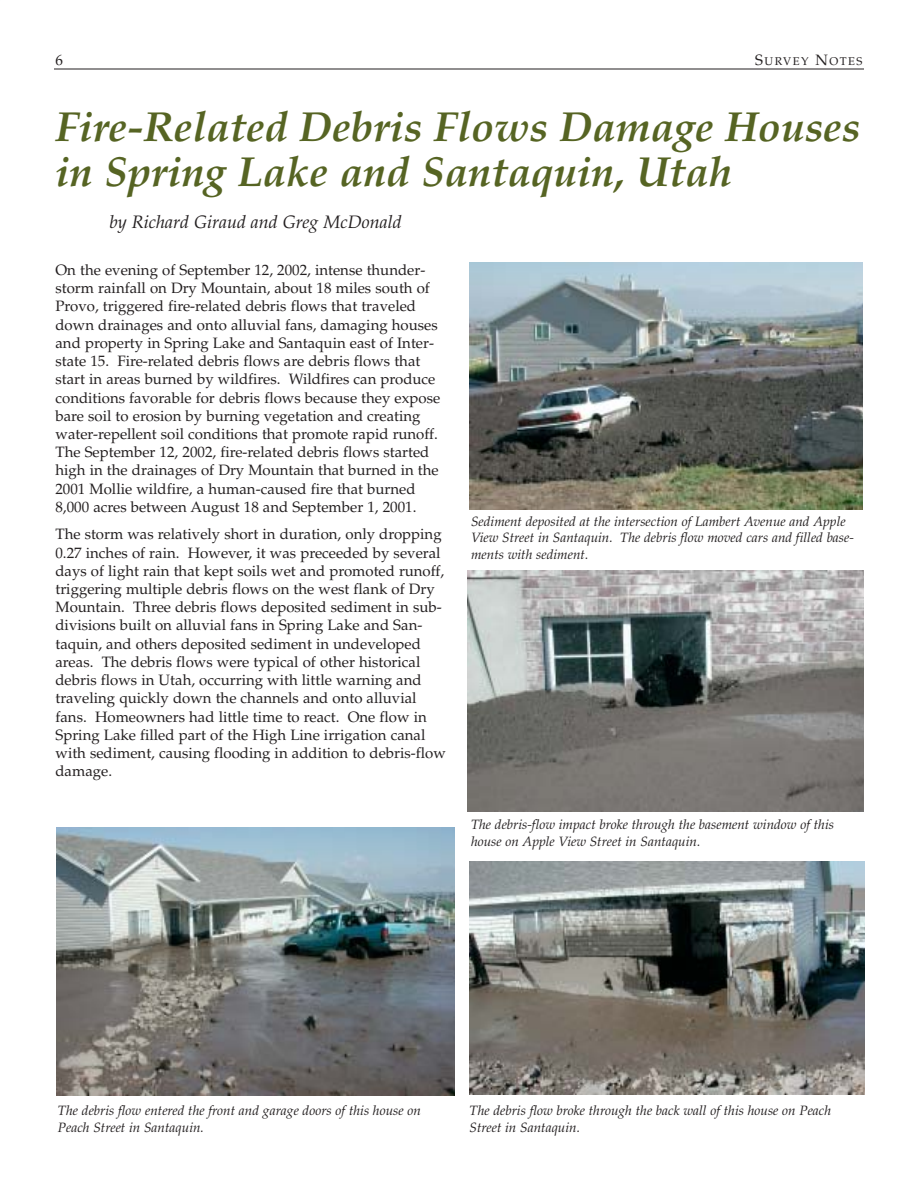
<style>
.page{position:relative;width:918px;height:1188px;background:#fff}
.page>*{position:absolute;margin:0;border:0;box-sizing:border-box;transform-origin:0 0}
.t1{font:italic 700 42px/45px "Palatino";color:#566423}
.t2{font:italic 18px "Palatino";color:#231f20}
.t3{font:15px/18.3px "Palatino";color:#231f20}
.t4{font:italic 13.5px/16.4px "Palatino";color:#231f20}
.t5{font:11.25px "Palatino";letter-spacing:.135em;color:#231f20}
.s1{font-size:15px}
</style>
<div class="page">
<hr style="left:54px;top:69px;width:810px;height:1px;background:#231f20">
<img style="left:470px;top:262px;width:393px;height:248px">
<img style="left:469px;top:862px;width:395px;height:232px">
<img style="left:57px;top:827px;width:398px;height:269px">
<img style="left:468px;top:571px;width:396px;height:240px">
<p class="t3" style="left:56px;top:52px;width:9px">6</p>
<p class="t5" style="left:755px;top:57px;width:109px"><span class="s1">S</span>URVEY <span class="s1">N</span>OTES</p>
<h1 class="t1" style="left:56px;top:109px;width:807px">Fire-Related Debris Flows Damage Houses in Spring Lake and Santaquin, Utah</h1>
<p class="t2" style="left:110px;top:215px;width:294px">by Richard Giraud and Greg McDonald</p>
<p class="t3" style="left:56px;top:262px;width:386px">On the evening of September 12, 2002, intense thunder&shy;storm rainfall on Dry Mountain, about 18 miles south of Provo, triggered fire-related debris flows that traveled down drainages and onto alluvial fans, damaging houses and property in Spring Lake and Santaquin east of Inter&shy;state 15. Fire-related debris flows are debris flows that start in areas burned by wildfires. Wildfires can produce conditions favorable for debris flows because they expose bare soil to erosion by burning vegetation and creating water-repellent soil conditions that promote rapid runoff.<br>The September 12, 2002, fire-related debris flows started high in the drainages of Dry Mountain that burned in the 2001 Mollie wildfire, a human-caused fire that burned 8,000 acres between August 18 and September 1, 2001.</p>
<p class="t3" style="left:56px;top:527px;width:392px">The storm was relatively short in duration, only dropping 0.27 inches of rain. However, it was preceeded by several days of light rain that kept soils wet and promoted runoff, triggering multiple debris flows on the west flank of Dry Mountain. Three debris flows deposited sediment in sub&shy;divisions built on alluvial fans in Spring Lake and San&shy;taquin, and others deposited sediment in undeveloped areas. The debris flows were typical of other historical debris flows in Utah, occurring with little warning and traveling quickly down the channels and onto alluvial fans. Homeowners had little time to react. One flow in Spring Lake filled part of the High Line irrigation canal with sediment, causing flooding in addition to debris-flow damage.</p>
<p class="t4" style="left:471px;top:515px;width:384px">Sediment deposited at the intersection of Lambert Avenue and Apple<br>View Street in Santaquin. The debris flow moved cars and filled base&shy;ments with sediment.</p>
<p class="t4" style="left:471px;top:818px;width:365px">The debris-flow impact broke through the basement window of this house on Apple View Street in Santaquin.</p>
<p class="t4" style="left:58px;top:1104px;width:364px">The debris flow entered the front and garage doors of this house on<br>Peach Street in Santaquin.</p>
<p class="t4" style="left:470px;top:1104px;width:363px">The debris flow broke through the back wall of this house on Peach<br>Street in Santaquin.</p>
</div>
